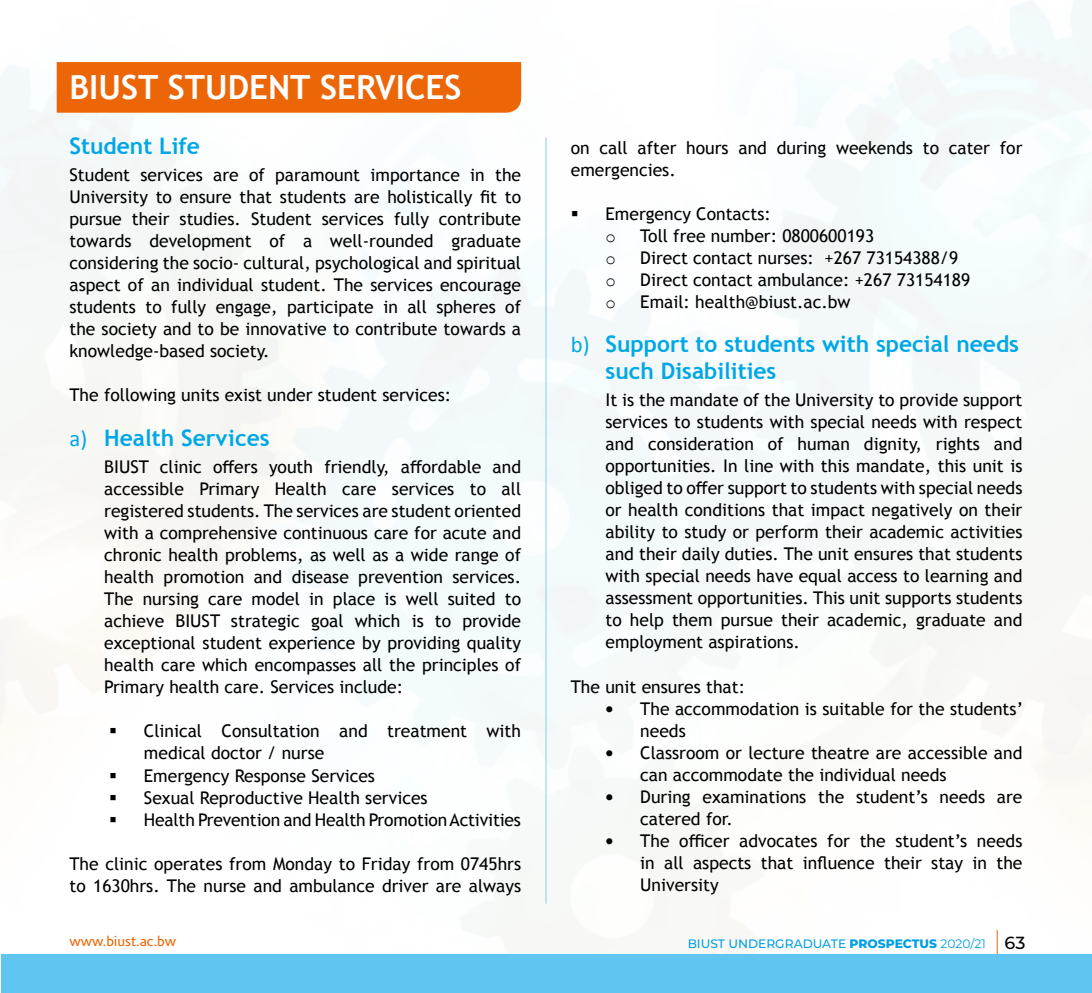
<style>
.page{position:relative;width:1092px;height:993px;background:#fff}
.page>*{position:absolute;margin:0;border:0;box-sizing:border-box;transform-origin:0 0}
.t1{font:700 33.25px "Trebuchet MS";color:#fff}
.t2{font:700 22.75px/26.2px "Trebuchet MS";color:#00a7e7}
.t3{font:17.5px/22.1px "Trebuchet MS";color:#000}
.t4{font:17.5px "Courier New";color:#000}
.t5{font:14px "Corisande";color:#ec6608}
.t6{font:500 12.25px "Montserrat";color:#009fe3}
.s1{font-family:"Calibri";font-weight:400}
.s2{font-family:"Tahoma"}
.s3{font-weight:800}
.s4{font-weight:400}
.s5{font-size:17.5px;color:#000}
</style>
<div class="page">
<img style="left:509px;top:0;width:582px;height:953px">
<svg style="left:996px;top:929px;width:1px;height:24px"></svg>
<div style="left:1px;top:953px;width:1090px;height:39px;background:#60c6f1"></div>
<div style="left:57px;top:62px;width:464px;height:51px;background:#ec6608"></div>
<hr style="left:545px;top:137px;width:1px;height:766px;background:#87cef4">
<svg style="left:578px;top:220px;width:18px;height:1px"></svg>
<h1 class="t1" style="left:69px;top:66px;width:393px">BIUST STUDENT SERVICES</h1>
<h2 class="t2" style="left:69px;top:132px;width:132px">Student Life</h2>
<p class="t3" style="left:69px;top:163px;width:453px;text-align:justify">Student services are of paramount importance in the University to ensure that students are holistically fit to pursue their studies. Student services fully contribute towards development of a well-rounded graduate considering the socio- cultural, psychological and spiritual aspect of an individual student. The services encourage students to fully engage, participate in all spheres of the society and to be innovative to contribute towards a knowledge-based society.</p>
<p class="t3" style="left:69px;top:384px;width:383px">The following units exist under student services:</p>
<h2 class="t2" style="left:69px;top:424px;width:201px"><span class="s1">a)</span> Health Services</h2>
<p class="t3" style="left:104px;top:455px;width:418px;text-align:justify">BIUST clinic offers youth friendly, affordable and accessible Primary Health care services to all registered students. The services are student oriented with a comprehensive continuous care for acute and chronic health problems, as well as a wide range of health promotion and disease prevention services.<br>The nursing care model in place is well suited to achieve BIUST strategic goal which is to provide exceptional student experience by providing quality health care which encompasses all the principles of Primary health care. Services include:</p>
<p class="t3" style="left:144px;top:719px;width:378px;text-indent:-35px">▪ Clinical Consultation and treatment with medical doctor / nurse</p>
<p class="t3" style="left:109px;top:764px;width:267px">▪ Emergency Response Services</p>
<p class="t3" style="left:109px;top:786px;width:320px">▪ Sexual Reproductive Health services</p>
<p class="t3" style="left:109px;top:808px;width:413px">▪ Health Prevention and Health Promotion Activities</p>
<p class="t3" style="left:69px;top:852px;width:453px">The clinic operates from Monday to Friday from 0745hrs to 1630hrs. The nurse and ambulance driver are always</p>
<p class="t3" style="left:570px;top:136px;width:453px">on call after hours and during weekends to cater for emergencies.</p>
<p class="t3" style="left:570px;top:202px;width:202px">▪ Emergency Contacts:</p>
<p class="t4" style="left:605px;top:225px;width:12px">o</p>
<p class="t3" style="left:640px;top:224px;width:235px">Toll free number: 0800600193</p>
<p class="t4" style="left:605px;top:248px;width:12px">o</p>
<p class="t3" style="left:640px;top:246px;width:319px">Direct contact nurses: +267 73154388/9</p>
<p class="t4" style="left:605px;top:270px;width:12px">o</p>
<p class="t3" style="left:640px;top:269px;width:331px">Direct contact ambulance: +267 73154189</p>
<p class="t4" style="left:605px;top:292px;width:12px">o</p>
<p class="t3" style="left:640px;top:291px;width:212px">Email: health@biust.ac.bw</p>
<h2 class="t2" style="left:605px;top:331px;width:415px;text-indent:-35px"><span class="s1">b)</span> Support to students with special needs such Disabilities</h2>
<p class="t3" style="left:605px;top:388px;width:418px;text-align:justify">It is the mandate of the University to provide support services to students with special needs with respect and consideration of human dignity, rights and opportunities. In line with this mandate, this unit is obliged to offer support to students with special needs or health conditions that impact negatively on their ability to study or perform their academic activities and their daily duties. The unit ensures that students with special needs have equal access to learning and assessment opportunities. This unit supports students to help them pursue their academic, graduate and employment aspirations.</p>
<p class="t3" style="left:570px;top:675px;width:176px">The unit ensures that:</p>
<p class="t3" style="left:640px;top:697px;width:384px;text-indent:-35px"><span class="s2">•</span> The accommodation is suitable for the students’ needs</p>
<p class="t3" style="left:640px;top:741px;width:383px;text-indent:-35px"><span class="s2">•</span> Classroom or lecture theatre are accessible and can accommodate the individual needs</p>
<p class="t3" style="left:640px;top:785px;width:383px;text-indent:-35px"><span class="s2">•</span> During examinations the student’s needs are catered for.</p>
<p class="t3" style="left:640px;top:829px;width:383px;text-align:justify;text-indent:-35px"><span class="s2">•</span> The officer advocates for the student’s needs in all aspects that influence their stay in the University</p>
<p class="t5" style="left:69px;top:933px;width:108px">www.biust.ac.bw</p>
<p class="t6" style="left:687px;top:934px;width:339px">BIUST UNDERGRADUATE <span class="s3">PROSPECTUS</span> <span class="s4">2020/21</span> <span class="s5">63</span></p>
</div>
